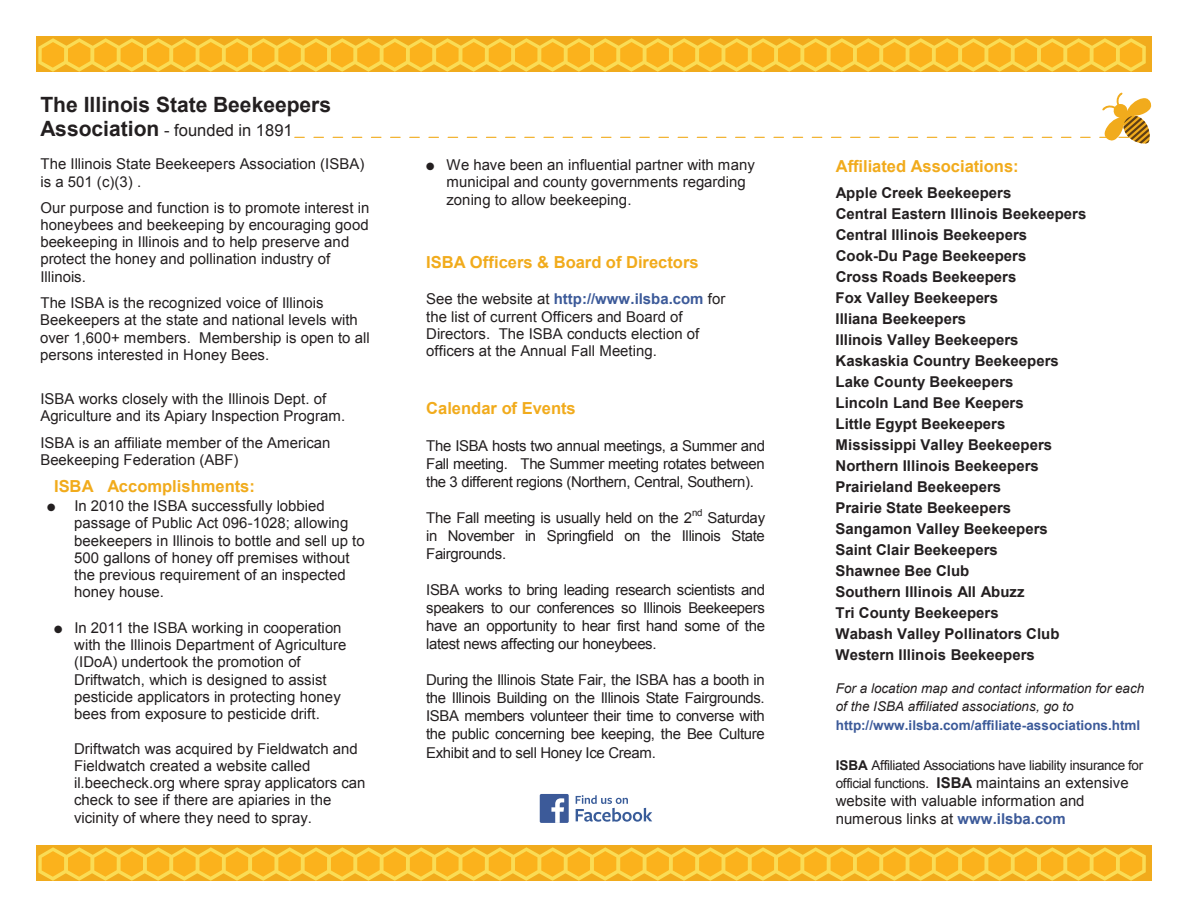
<style>
.page{position:relative;width:1188px;height:918px;background:#fff}
.page>*{position:absolute;margin:0;border:0;box-sizing:border-box;transform-origin:0 0}
.t1{font:700 21px "Arial";color:#231f20}
.t2{font:700 16.5px "Arial";color:#f1ab1c}
.t3{font:16.5px "Arial";color:#231f20}
.t4{font:15px/17.2px "Arial";color:#231f20}
.t5{font:700 15px/21px "Arial";color:#231f20}
.t6{font:15px "Arial";letter-spacing:-.025em;color:#231f20}
.t7{font:italic 13.5px/18px "Arial";color:#231f20}
.t8{font:13.5px "Arial";letter-spacing:-.025em;color:#231f20}
.t9{font:700 13.5px "Arial";color:#3c5a99}
.t10{font:9.75px "Arial";color:#231f20}
.s1{font-weight:700;font-size:21px}
.s2{font-weight:700;color:#3c5a99}
.s3{font-weight:700}
.s4{font-size:13.5px}
</style>
<div class="page">
<div style="left:36px;top:36px;width:1116px;height:36px;background:#f1ab1c"></div>
<div style="left:36px;top:845px;width:1116px;height:36px;background:#f1ab1c"></div>
<svg style="left:576px;top:795px;width:76px;height:27px"></svg>
<div style="left:540px;top:794px;width:29px;height:29px;background:#3c5a99;border-radius:2px"></div>
<svg style="left:551px;top:798px;width:13px;height:25px"></svg>
<svg style="left:295px;top:92px;width:857px;height:52px"></svg>
<svg style="left:38px;top:38px;width:1108px;height:34px"></svg>
<svg style="left:38px;top:847px;width:1108px;height:34px"></svg>
<h1 class="t1" style="left:40px;top:90px;width:292px">The Illinois State Beekeepers</h1>
<p class="t3" style="left:40px;top:119px;width:254px"><span class="s1">Association</span> - founded in 1891</p>
<p class="t4" style="left:40px;top:155px;width:326px">The Illinois State Beekeepers Association (ISBA) is a 501 (c)(3) .</p>
<p class="t4" style="left:40px;top:199px;width:331px">Our purpose and function is to promote interest in honeybees and beekeeping by encouraging good beekeeping in Illinois and to help preserve and protect the honey and pollination industry of Illinois.</p>
<p class="t4" style="left:40px;top:294px;width:331px">The ISBA is the recognized voice of Illinois Beekeepers at the state and national levels with over 1,600+ members. Membership is open to all persons interested in Honey Bees.</p>
<p class="t4" style="left:40px;top:390px;width:306px">ISBA works closely with the Illinois Dept. of<br>Agriculture and its Apiary Inspection Program.</p>
<p class="t4" style="left:40px;top:434px;width:292px">ISBA is an affiliate member of the American<br>Beekeeping Federation (ABF)</p>
<p class="t2" style="left:54px;top:476px;width:203px">ISBA Accomplishments:</p>
<p class="t4" style="left:74px;top:497px;width:292px;text-indent:-27px">● In 2010 the ISBA successfully lobbied passage of Public Act 096-1028; allowing beekeepers in Illinois to bottle and sell up to 500 gallons of honey off premises without the previous requirement of an inspected honey house.</p>
<p class="t4" style="left:74px;top:619px;width:274px;text-indent:-20px">● In 2011 the ISBA working in cooperation with the Illinois Department of Agriculture (IDoA) undertook the promotion of Driftwatch, which is designed to assist pesticide applicators in protecting honey bees from exposure to pesticide drift.</p>
<p class="t4" style="left:74px;top:740px;width:293px">Driftwatch was acquired by Fieldwatch and Fieldwatch created a website called il.beecheck.org where spray applicators can check to see if there are apiaries in the vicinity of where they need to spray.</p>
<p class="t4" style="left:447px;top:156px;width:310px;text-indent:-20px">● We have been an influential partner with many municipal and county governments regarding zoning to allow beekeeping.</p>
<p class="t2" style="left:426px;top:251px;width:274px">ISBA Officers &amp; Board of Directors</p>
<p class="t4" style="left:426px;top:290px;width:301px">See the website at <span class="s2">http://www.ilsba.com</span> for the list of current Officers and Board of Directors. The ISBA conducts election of officers at the Annual Fall Meeting.</p>
<p class="t2" style="left:426px;top:398px;width:151px">Calendar of Events</p>
<p class="t4" style="left:426px;top:437px;width:340px;line-height:18px;text-align:justify">The ISBA hosts two annual meetings, a Summer and Fall meeting. The Summer meeting rotates between the 3 different regions (Northern, Central, Southern).</p>
<p class="t6" style="left:426px;top:508px;width:267px">The Fall meeting is usually held on the 2</p>
<p class="t10" style="left:692px;top:506px;width:12px">nd</p>
<p class="t4" style="left:426px;top:509px;width:340px;line-height:18px;text-align:justify;text-indent:281px">Saturday in November in Springfield on the Illinois State Fairgrounds.</p>
<p class="t4" style="left:426px;top:581px;width:340px;line-height:18px;text-align:justify">ISBA works to bring leading research scientists and speakers to our conferences so Illinois Beekeepers have an opportunity to hear first hand some of the latest news affecting our honeybees.</p>
<p class="t4" style="left:426px;top:671px;width:340px;line-height:18px;text-align:justify">During the Illinois State Fair, the ISBA has a booth in the Illinois Building on the Illinois State Fairgrounds.<br>ISBA members volunteer their time to converse with the public concerning bee keeping, the Bee Culture Exhibit and to sell Honey Ice Cream.</p>
<p class="t2" style="left:836px;top:156px;width:184px">Affiliated Associations:</p>
<p class="t5" style="left:835px;top:183px;width:252px">Apple Creek Beekeepers<br>Central Eastern Illinois Beekeepers<br>Central Illinois Beekeepers<br>Cook-Du Page Beekeepers<br>Cross Roads Beekeepers<br>Fox Valley Beekeepers<br>Illiana Beekeepers<br>Illinois Valley Beekeepers<br>Kaskaskia Country Beekeepers<br>Lake County Beekeepers<br>Lincoln Land Bee Keepers<br>Little Egypt Beekeepers<br>Mississippi Valley Beekeepers<br>Northern Illinois Beekeepers<br>Prairieland Beekeepers<br>Prairie State Beekeepers<br>Sangamon Valley Beekeepers<br>Saint Clair Beekeepers<br>Shawnee Bee Club<br>Southern Illinois All Abuzz<br>Tri County Beekeepers<br>Wabash Valley Pollinators Club<br>Western Illinois Beekeepers</p>
<p class="t7" style="left:836px;top:679px;width:310px">For a location map and contact information for each of the ISBA affiliated associations, go to</p>
<p class="t9" style="left:836px;top:717px;width:306px">http://www.ilsba.com/affiliate-associations.html</p>
<p class="t8" style="left:836px;top:756px;width:309px"><span class="s3">ISBA</span> Affiliated Associations have liability insurance for</p>
<p class="t4" style="left:836px;top:773px;width:294px;line-height:18px"><span class="s4">official functions</span>. <span class="s3">ISBA</span> maintains an extensive website with valuable information and numerous links at <span class="s2">www.ilsba.com</span></p>
</div>
